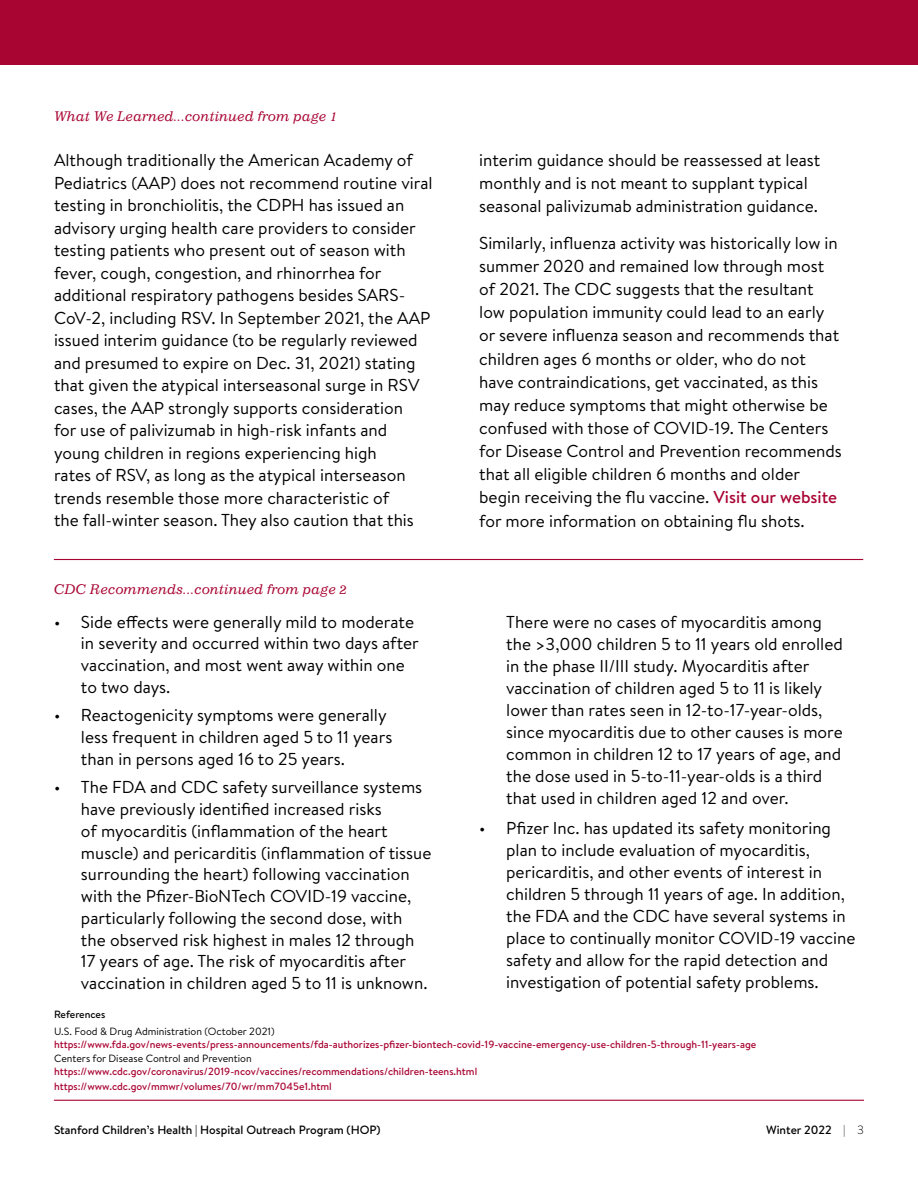
<style>
.page{position:relative;width:918px;height:1188px;background:#fff}
.page>*{position:absolute;margin:0;border:0;box-sizing:border-box;transform-origin:0 0}
.t1{font:17.25px/22.5px "Brandon Text";color:#000}
.t2{font:italic 13.5px "Impressum LT";color:#a90533}
.t3{font:500 12px "Brandon Text";color:#000}
.t4{font:500 10.5px/14.4px "Brandon Text";color:#a90533}
.t5{font:10.5px "Brandon Text";color:#000}
.t6{font:500 10.5px "Brandon Text";color:#000}
.s1{font-weight:500;color:#a90533}
.s2{font-weight:300}
</style>
<div class="page">
<div style="left:0;top:0;width:918px;height:65px;background:#a90533"></div>
<hr style="left:54px;top:1100px;width:810px;height:1px;background:#a90533">
<hr style="left:54px;top:559px;width:809px;height:1px;background:#a90533">
<p class="t2" style="left:54px;top:108px;width:285px">What We Learned...continued from page 1</p>
<p class="t1" style="left:54px;top:148px;width:380px">Although traditionally the American Academy of Pediatrics (AAP) does not recommend routine viral testing in bronchiolitis, the CDPH has issued an advisory urging health care providers to consider testing patients who present out of season with fever, cough, congestion, and rhinorrhea for additional respiratory pathogens besides SARS-CoV-2, including RSV. In September 2021, the AAP issued interim guidance (to be regularly reviewed and presumed to expire on Dec. 31, 2021) stating that given the atypical interseasonal surge in RSV cases, the AAP strongly supports consideration<br>for use of palivizumab in high-risk infants and young children in regions experiencing high<br>rates of RSV, as long as the atypical interseason trends resemble those more characteristic of<br>the fall-winter season. They also caution that this</p>
<p class="t1" style="left:479px;top:148px;width:343px;line-height:23.1px">interim guidance should be reassessed at least monthly and is not meant to supplant typical seasonal palivizumab administration guidance.</p>
<p class="t1" style="left:479px;top:231px;width:364px;line-height:23.1px">Similarly, influenza activity was historically low in summer 2020 and remained low through most of 2021. The CDC suggests that the resultant low population immunity could lead to an early or severe influenza season and recommends that children ages 6 months or older, who do not have contraindications, get vaccinated, as this may reduce symptoms that might otherwise be confused with those of COVID-19. The Centers for Disease Control and Prevention recommends that all eligible children 6 months and older begin receiving the flu vaccine. <span class="s1">Visit our website </span>for more information on obtaining flu shots.</p>
<p class="t2" style="left:54px;top:581px;width:295px">CDC Recommends...continued from page 2</p>
<p class="t1" style="left:81px;top:610px;width:339px;line-height:21.8px;text-indent:-27px">• Side effects were generally mild to moderate in severity and occurred within two days after vaccination, and most went away within one to two days.</p>
<p class="t1" style="left:81px;top:704px;width:313px;line-height:21.8px;text-indent:-27px">• Reactogenicity symptoms were generally less frequent in children aged 5 to 11 years than in persons aged 16 to 25 years.</p>
<p class="t1" style="left:81px;top:776px;width:352px;line-height:21.8px;text-indent:-27px">• The FDA and CDC safety surveillance systems have previously identified increased risks<br>of myocarditis (inflammation of the heart muscle) and pericarditis (inflammation of tissue surrounding the heart) following vaccination with the Pfizer-BioNTech COVID-19 vaccine, particularly following the second dose, with the observed risk highest in males 12 through 17 years of age. The risk of myocarditis after vaccination in children aged 5 to 11 is unknown.</p>
<p class="t1" style="left:506px;top:610px;width:338px;line-height:22px">There were no cases of myocarditis among the &gt;3,000 children 5 to 11 years old enrolled in the phase II/III study. Myocarditis after vaccination of children aged 5 to 11 is likely lower than rates seen in 12-to-17-year-olds, since myocarditis due to other causes is more common in children 12 to 17 years of age, and the dose used in 5-to-11-year-olds is a third that used in children aged 12 and over.</p>
<p class="t1" style="left:506px;top:816px;width:351px;line-height:22px;text-indent:-27px">• Pfizer Inc. has updated its safety monitoring plan to include evaluation of myocarditis, pericarditis, and other events of interest in children 5 through 11 years of age. In addition, the FDA and the CDC have several systems in place to continually monitor COVID-19 vaccine safety and allow for the rapid detection and investigation of potential safety problems.</p>
<p class="t6" style="left:54px;top:1008px;width:53px">References</p>
<p class="t5" style="left:54px;top:1024px;width:222px">U.S. Food &amp; Drug Administration (October 2021)</p>
<p class="t4" style="left:54px;top:1037px;width:704px">https://www.fda.gov/news-events/press-announcements/fda-authorizes-pfizer-biontech-covid-19-vaccine-emergency-use-children-5-through-11-years-age</p>
<p class="t5" style="left:54px;top:1051px;width:199px">Centers for Disease Control and Prevention</p>
<p class="t4" style="left:54px;top:1064px;width:425px">https://www.cdc.gov/coronavirus/2019-ncov/vaccines/recommendations/children-teens.html https://www.cdc.gov/mmwr/volumes/70/wr/mm7045e1.html</p>
<p class="t3" style="left:54px;top:1122px;width:328px">Stanford Children’s Health | Hospital Outreach Program (HOP)</p>
<p class="t3" style="left:766px;top:1122px;width:99px">Winter 2022 <span class="s2">| 3</span></p>
</div>
